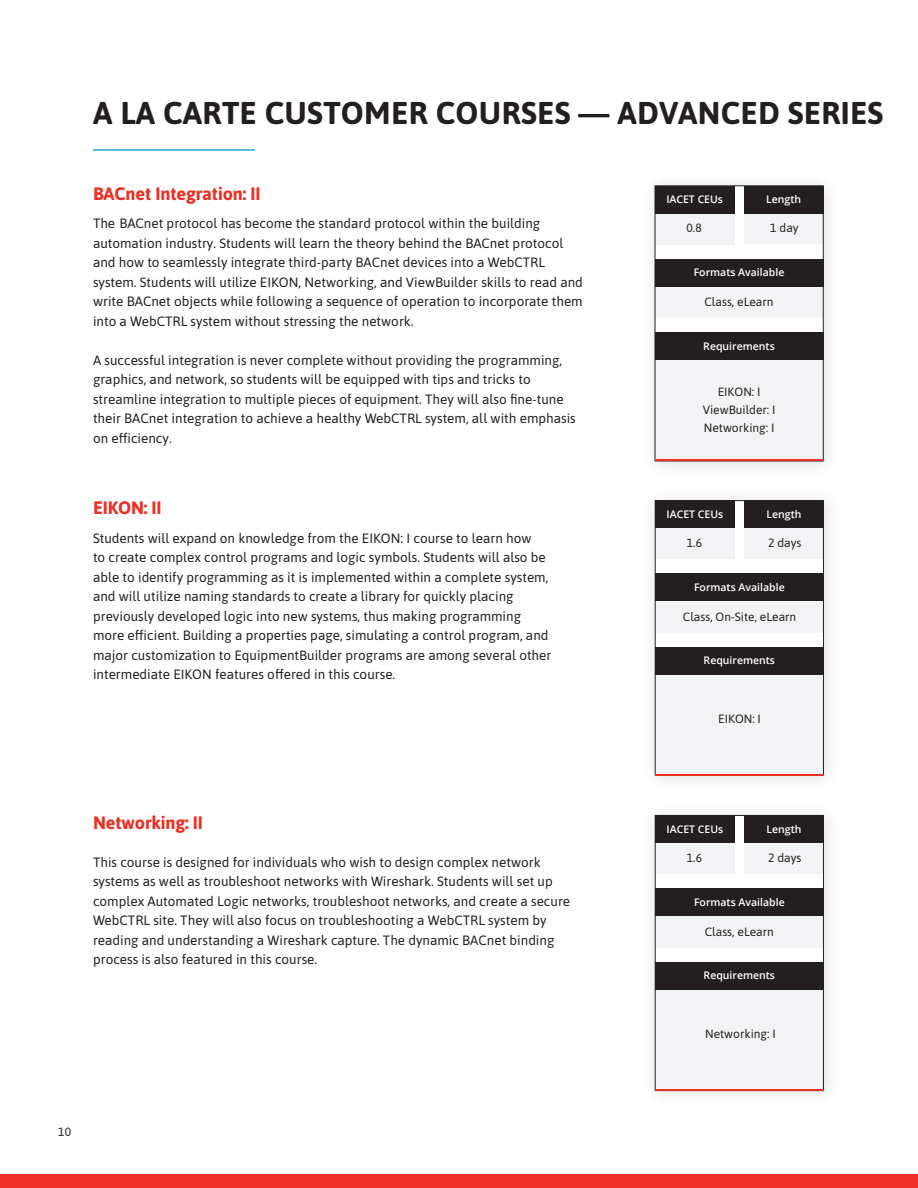
<style>
.page{position:relative;width:918px;height:1188px;background:#fff}
.page>*{position:absolute;margin:0;border:0;box-sizing:border-box;transform-origin:0 0}
.t1{font:700 31.5px "Asap";letter-spacing:.01em;color:#231f20}
.t2{font:700 18px "Asap";letter-spacing:-.005em;color:#ee2e22}
.t3{font:13.5px/19.5px "Asap";color:#231f20}
.t4{font:12px/18px "Asap";color:#231f20;text-align:center}
.t5{font:600 10.5px "Open Sans";color:#fff}
</style>
<div class="page">
<div style="left:0;top:1174px;width:918px;height:14px;background:#ef3024"></div>
<hr style="left:93px;top:149px;width:162px;height:1px;background:#44b7e5">
<div style="left:641px;top:172px;width:200px;height:306px;background:#231f20;opacity:.15"></div>
<div style="left:655px;top:186px;width:168px;height:275px;background:#fff"></div>
<div style="left:655px;top:268px;width:168px;height:50px;background:#f2f3f4"></div>
<div style="left:655px;top:259px;width:168px;height:27px;background:#231f20"></div>
<div style="left:655px;top:350px;width:168px;height:110px;background:#f2f3f4"></div>
<div style="left:655px;top:333px;width:168px;height:27px;background:#231f20"></div>
<div style="left:655px;top:186px;width:79px;height:58px;background:#f2f3f4"></div>
<div style="left:655px;top:186px;width:79px;height:27px;background:#231f20"></div>
<div style="left:744px;top:186px;width:79px;height:58px;background:#f2f3f4"></div>
<div style="left:744px;top:186px;width:79px;height:27px;background:#231f20"></div>
<div style="left:655px;top:186px;width:168px;height:275px;border:1px solid #231f20"></div>
<div style="left:642px;top:487px;width:199px;height:306px;background:#231f20;opacity:.15"></div>
<div style="left:655px;top:501px;width:168px;height:274px;background:#fff"></div>
<div style="left:655px;top:583px;width:168px;height:50px;background:#f2f3f4"></div>
<div style="left:655px;top:574px;width:168px;height:27px;background:#231f20"></div>
<div style="left:655px;top:664px;width:168px;height:111px;background:#f2f3f4"></div>
<div style="left:655px;top:647px;width:168px;height:28px;background:#231f20"></div>
<div style="left:655px;top:501px;width:80px;height:58px;background:#f2f3f4"></div>
<div style="left:655px;top:501px;width:80px;height:27px;background:#231f20"></div>
<div style="left:744px;top:501px;width:79px;height:58px;background:#f2f3f4"></div>
<div style="left:744px;top:501px;width:79px;height:27px;background:#231f20"></div>
<div style="left:655px;top:501px;width:169px;height:274px;border:1px solid #231f20"></div>
<div style="left:642px;top:802px;width:199px;height:306px;background:#231f20;opacity:.15"></div>
<div style="left:655px;top:815px;width:168px;height:276px;background:#fff"></div>
<div style="left:655px;top:898px;width:168px;height:49px;background:#f2f3f4"></div>
<div style="left:655px;top:889px;width:168px;height:27px;background:#231f20"></div>
<div style="left:655px;top:979px;width:168px;height:111px;background:#f2f3f4"></div>
<div style="left:655px;top:962px;width:168px;height:28px;background:#231f20"></div>
<div style="left:655px;top:816px;width:80px;height:58px;background:#f2f3f4"></div>
<div style="left:655px;top:815px;width:80px;height:28px;background:#231f20"></div>
<div style="left:744px;top:815px;width:79px;height:59px;background:#f2f3f4"></div>
<div style="left:744px;top:815px;width:79px;height:28px;background:#231f20"></div>
<div style="left:655px;top:815px;width:169px;height:276px;border:1px solid #231f20"></div>
<hr style="left:655px;top:774px;width:169px;height:2px;background:#ef3024">
<hr style="left:655px;top:1089px;width:169px;height:2px;background:#ef3024">
<hr style="left:655px;top:460px;width:168px;height:1px;background:#ef3024">
<p class="t1" style="left:93px;top:90px;width:792px">A LA CARTE CUSTOMER COURSES — ADVANCED SERIES</p>
<p class="t2" style="left:93px;top:180px;width:169px">BACnet Integration: II</p>
<p class="t3" style="left:93px;top:213px;width:491px">The BACnet protocol has become the standard protocol within the building automation industry. Students will learn the theory behind the BACnet protocol and how to seamlessly integrate third-party BACnet devices into a WebCTRL system. Students will utilize EIKON, Networking, and ViewBuilder skills to read and write BACnet objects while following a sequence of operation to incorporate them into a WebCTRL system without stressing the network.</p>
<p class="t3" style="left:93px;top:349px;width:484px">A successful integration is never complete without providing the programming, graphics, and network, so students will be equipped with tips and tricks to streamline integration to multiple pieces of equipment. They will also fine-tune their BACnet integration to achieve a healthy WebCTRL system, all with emphasis on efficiency.</p>
<p class="t2" style="left:93px;top:495px;width:70px">EIKON: II</p>
<p class="t3" style="left:93px;top:528px;width:460px">Students will expand on knowledge from the EIKON: I course to learn how<br>to create complex control programs and logic symbols. Students will also be able to identify programming as it is implemented within a complete system, and will utilize naming standards to create a library for quickly placing previously developed logic into new systems, thus making programming more efficient. Building a properties page, simulating a control program, and major customization to EquipmentBuilder programs are among several other intermediate EIKON features offered in this course.</p>
<p class="t5" style="left:666px;top:192px;width:58px">IACET CEUs</p>
<p class="t5" style="left:766px;top:192px;width:37px">Length</p>
<p class="t4" style="left:687px;top:219px;width:17px">0.8</p>
<p class="t4" style="left:770px;top:219px;width:30px">1 day</p>
<p class="t5" style="left:694px;top:265px;width:92px">Formats Available</p>
<p class="t4" style="left:705px;top:292px;width:71px">Class, eLearn</p>
<p class="t5" style="left:703px;top:339px;width:73px">Requirements</p>
<p class="t4" style="left:703px;top:382px;width:74px">EIKON: I<br>ViewBuilder: I<br>Networking: I</p>
<p class="t5" style="left:667px;top:507px;width:58px">IACET CEUs</p>
<p class="t5" style="left:766px;top:507px;width:37px">Length</p>
<p class="t4" style="left:687px;top:533px;width:17px">1.6</p>
<p class="t4" style="left:768px;top:533px;width:35px">2 days</p>
<p class="t5" style="left:694px;top:580px;width:92px">Formats Available</p>
<p class="t4" style="left:683px;top:607px;width:115px">Class, On-Site, eLearn</p>
<p class="t5" style="left:704px;top:653px;width:73px">Requirements</p>
<p class="t4" style="left:718px;top:709px;width:44px">EIKON: I</p>
<p class="t2" style="left:93px;top:810px;width:111px">Networking: II</p>
<p class="t3" style="left:93px;top:851px;width:479px">This course is designed for individuals who wish to design complex network systems as well as troubleshoot networks with Wireshark. Students will set up complex Automated Logic networks, troubleshoot networks, and create a secure WebCTRL site. They will also focus on troubleshooting a WebCTRL system by reading and understanding a Wireshark capture. The dynamic BACnet binding process is also featured in this course.</p>
<p class="t4" style="left:58px;top:1122px;width:14px">10</p>
<p class="t5" style="left:667px;top:822px;width:58px">IACET CEUs</p>
<p class="t5" style="left:766px;top:822px;width:37px">Length</p>
<p class="t4" style="left:687px;top:848px;width:17px">1.6</p>
<p class="t4" style="left:768px;top:848px;width:35px">2 days</p>
<p class="t5" style="left:694px;top:895px;width:92px">Formats Available</p>
<p class="t4" style="left:705px;top:922px;width:71px">Class, eLearn</p>
<p class="t5" style="left:704px;top:968px;width:73px">Requirements</p>
<p class="t4" style="left:705px;top:1024px;width:72px">Networking: I</p>
</div>
